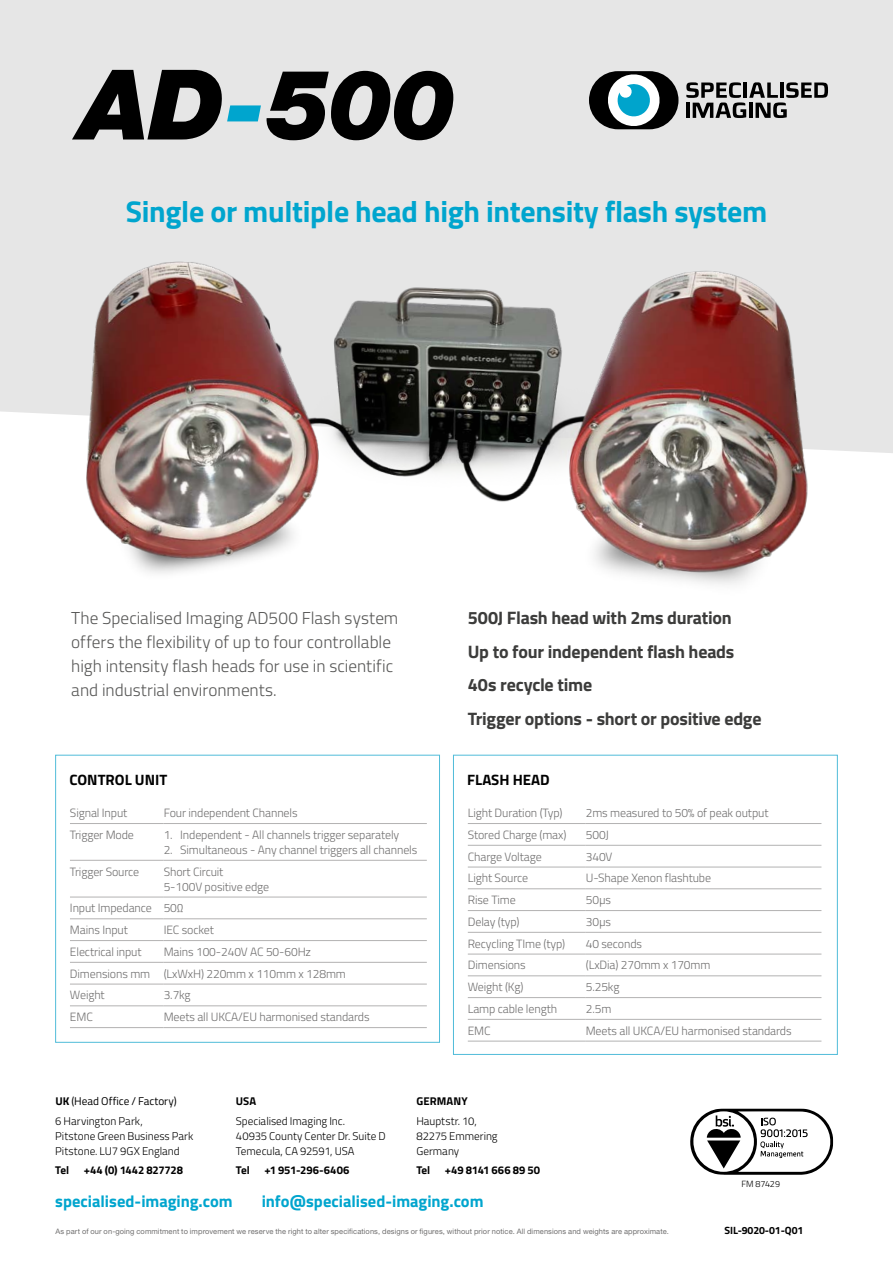
<style>
.page{position:relative;width:893px;height:1263px;background:#fff}
.page>*{position:absolute;margin:0;border:0;box-sizing:border-box;transform-origin:0 0}
.t1{font:italic 900 97.5px "Helvetica Neue LT Std";color:#000}
.t2{font:700 30px "Titillium";letter-spacing:-.01em;color:#00a5ce}
.t3{font:700 18px/33.5px "Titillium";letter-spacing:-.015em;color:#3c3c3b}
.t4{font:300 17.25px/24px "Titillium";color:#575756}
.t5{font:700 16.5px "Titillium";color:#00a5ce}
.t6{font:700 15px "Titillium";letter-spacing:.005em;color:#00a5ce}
.t7{font:700 15px "Titillium";color:#000}
.t8{font:300 12px/21.8px "Titillium";letter-spacing:-.01em;color:#706f6f}
.t9{font:300 11.25px/15px "Titillium";color:#000}
.t10{font:700 11.25px "Titillium";letter-spacing:-.005em;color:#000}
.t11{font:11.25px/19.2px "Titillium";color:#000}
.t12{font:700 10.5px "Titillium";letter-spacing:-.01em;color:#000}
.t13{font:300 9px "Titillium";letter-spacing:-.005em;color:#000}
.t14{font:7.5px "Helvetica Neue LT Std";letter-spacing:.01em;color:#706f6f}
.s1{color:#00a5ce}
.s2{font-weight:700}
.s3{font-weight:300}
</style>
<div class="page">
<div style="left:0;top:0;width:893px;height:453px;background:#e6e6e6"></div>
<svg style="left:686px;top:82px;width:142px;height:36px"></svg>
<div style="left:589px;top:71px;width:89px;height:58px;background:#000;border-radius:29px"></div>
<svg style="left:605px;top:72px;width:57px;height:57px"></svg>
<img style="left:50px;top:253px;width:781px;height:332px">
<div style="left:55px;top:755px;width:385px;height:287px;background:#fff;border:1px solid #50bcd9"></div>
<hr style="left:70px;top:823px;width:94px;height:1px;background:#b3b2b2">
<hr style="left:164px;top:823px;width:263px;height:1px;background:#b3b2b2">
<hr style="left:70px;top:860px;width:94px;height:1px;background:#b3b2b2">
<hr style="left:164px;top:860px;width:263px;height:1px;background:#b3b2b2">
<hr style="left:70px;top:897px;width:94px;height:1px;background:#b3b2b2">
<hr style="left:164px;top:897px;width:263px;height:1px;background:#b3b2b2">
<hr style="left:70px;top:918px;width:94px;height:1px;background:#b3b2b2">
<hr style="left:164px;top:918px;width:263px;height:1px;background:#b3b2b2">
<hr style="left:70px;top:940px;width:94px;height:1px;background:#b3b2b2">
<hr style="left:164px;top:940px;width:263px;height:1px;background:#b3b2b2">
<hr style="left:70px;top:962px;width:94px;height:1px;background:#b3b2b2">
<hr style="left:164px;top:962px;width:263px;height:1px;background:#b3b2b2">
<hr style="left:70px;top:984px;width:94px;height:1px;background:#b3b2b2">
<hr style="left:164px;top:984px;width:263px;height:1px;background:#b3b2b2">
<hr style="left:70px;top:1027px;width:94px;height:1px;background:#b3b2b2">
<hr style="left:164px;top:1027px;width:263px;height:1px;background:#b3b2b2">
<hr style="left:70px;top:1005px;width:94px;height:1px;background:#b3b2b2">
<hr style="left:164px;top:1005px;width:263px;height:1px;background:#b3b2b2">
<div style="left:453px;top:755px;width:384px;height:299px;background:#fff;border:1px solid #50bcd9"></div>
<hr style="left:468px;top:823px;width:118px;height:1px;background:#b3b2b2">
<hr style="left:586px;top:823px;width:235px;height:1px;background:#b3b2b2">
<hr style="left:468px;top:845px;width:118px;height:1px;background:#b3b2b2">
<hr style="left:586px;top:845px;width:235px;height:1px;background:#b3b2b2">
<hr style="left:468px;top:867px;width:118px;height:1px;background:#b3b2b2">
<hr style="left:586px;top:867px;width:235px;height:1px;background:#b3b2b2">
<hr style="left:468px;top:888px;width:118px;height:1px;background:#b3b2b2">
<hr style="left:586px;top:888px;width:235px;height:1px;background:#b3b2b2">
<hr style="left:468px;top:910px;width:118px;height:1px;background:#b3b2b2">
<hr style="left:586px;top:910px;width:235px;height:1px;background:#b3b2b2">
<hr style="left:468px;top:932px;width:118px;height:1px;background:#b3b2b2">
<hr style="left:586px;top:932px;width:235px;height:1px;background:#b3b2b2">
<hr style="left:468px;top:954px;width:118px;height:1px;background:#b3b2b2">
<hr style="left:586px;top:954px;width:235px;height:1px;background:#b3b2b2">
<hr style="left:468px;top:975px;width:118px;height:1px;background:#b3b2b2">
<hr style="left:586px;top:975px;width:235px;height:1px;background:#b3b2b2">
<hr style="left:468px;top:1041px;width:118px;height:1px;background:#b3b2b2">
<hr style="left:586px;top:1041px;width:235px;height:1px;background:#b3b2b2">
<hr style="left:468px;top:1019px;width:118px;height:1px;background:#b3b2b2">
<hr style="left:586px;top:1019px;width:235px;height:1px;background:#b3b2b2">
<hr style="left:468px;top:997px;width:118px;height:1px;background:#b3b2b2">
<hr style="left:586px;top:997px;width:235px;height:1px;background:#b3b2b2">
<svg style="left:690px;top:1108px;width:143px;height:67px"></svg>
<h1 class="t1" style="left:80px;top:45px;width:378px">AD<span class="s1">-</span>500</h1>
<h2 class="t2" style="left:126px;top:189px;width:643px">Single or multiple head high intensity flash system</h2>
<h3 class="t4" style="left:71px;top:605px;width:329px">The Specialised Imaging AD500 Flash system offers the flexibility of up to four controllable high intensity flash heads for use in scientific and industrial environments.</h3>
<p class="t7" style="left:69px;top:768px;width:99px">CONTROL UNIT</p>
<p class="t8" style="left:70px;top:801px;width:59px">Signal Input</p>
<p class="t8" style="left:164px;top:801px;width:135px">Four independent Channels</p>
<p class="t8" style="left:70px;top:823px;width:66px">Trigger Mode</p>
<p class="t8" style="left:164px;top:823px;width:237px">1. Independent - All channels trigger separately</p>
<p class="t8" style="left:164px;top:838px;width:255px">2. Simultaneous - Any channel triggers all channels</p>
<p class="t8" style="left:70px;top:860px;width:71px">Trigger Source</p>
<p class="t8" style="left:164px;top:863px;width:107px;line-height:15px">Short Circuit<br>5-100V positive edge</p>
<p class="t8" style="left:70px;top:897px;width:115px">Input Impedance 50Ω<br>Mains Input</p>
<p class="t8" style="left:164px;top:918px;width:52px">IEC socket</p>
<p class="t8" style="left:70px;top:940px;width:73px">Electrical input</p>
<p class="t8" style="left:70px;top:940px;width:277px;text-indent:94px">Mains 100-240V AC 50-60Hz<br>Dimensions mm (LxWxH) 220mm x 110mm x 128mm<br>Weight</p>
<p class="t8" style="left:164px;top:984px;width:29px">3.7kg</p>
<p class="t8" style="left:70px;top:1005px;width:24px">EMC</p>
<p class="t8" style="left:164px;top:1005px;width:207px">Meets all UKCA/EU harmonised standards</p>
<h3 class="t3" style="left:468px;top:600px;width:295px">500J Flash head with 2ms duration<br>Up to four independent flash heads<br>40s recycle time<br>Trigger options - short or positive edge</h3>
<p class="t7" style="left:467px;top:768px;width:84px">FLASH HEAD</p>
<p class="t8" style="left:468px;top:801px;width:96px">Light Duration (Typ)</p>
<p class="t8" style="left:586px;top:801px;width:184px">2ms measured to 50% of peak output</p>
<p class="t8" style="left:468px;top:823px;width:100px">Stored Charge (max)</p>
<p class="t8" style="left:586px;top:823px;width:25px">500J</p>
<p class="t8" style="left:468px;top:845px;width:75px">Charge Voltage</p>
<p class="t8" style="left:586px;top:845px;width:28px">340V</p>
<p class="t8" style="left:468px;top:867px;width:62px">Light Source</p>
<p class="t8" style="left:586px;top:867px;width:127px">U-Shape Xenon flashtube</p>
<p class="t8" style="left:468px;top:888px;width:50px">Rise Time</p>
<p class="t8" style="left:586px;top:888px;width:27px">50μs</p>
<p class="t8" style="left:468px;top:910px;width:53px">Delay (typ)</p>
<p class="t8" style="left:586px;top:910px;width:27px">30μs</p>
<p class="t8" style="left:468px;top:932px;width:99px">Recycling TIme (typ)</p>
<p class="t8" style="left:586px;top:932px;width:58px">40 seconds</p>
<p class="t8" style="left:468px;top:954px;width:60px">Dimensions</p>
<p class="t8" style="left:586px;top:954px;width:126px">(LxDia) 270mm x 170mm</p>
<p class="t8" style="left:468px;top:975px;width:57px">Weight (Kg)</p>
<p class="t8" style="left:586px;top:975px;width:35px">5.25kg</p>
<p class="t8" style="left:468px;top:997px;width:91px">Lamp cable length</p>
<p class="t8" style="left:586px;top:997px;width:27px">2.5m</p>
<p class="t8" style="left:468px;top:1019px;width:24px">EMC</p>
<p class="t8" style="left:586px;top:1019px;width:207px">Meets all UKCA/EU harmonised standards</p>
<p class="t11" style="left:55px;top:1091px;width:123px"><span class="s2">UK</span> (Head Office / Factory)<br><span class="s3">6 Harvington Park,</span></p>
<p class="t9" style="left:55px;top:1128px;width:140px">Pitstone Green Business Park<br>Pitstone. LU7 9GX England</p>
<p class="t10" style="left:55px;top:1161px;width:15px">Tel</p>
<p class="t10" style="left:84px;top:1161px;width:101px">+44 (0) 1442 827728</p>
<p class="t10" style="left:236px;top:1093px;width:22px">USA</p>
<p class="t9" style="left:236px;top:1113px;width:151px">Specialised Imaging Inc.<br>40935 County Center Dr. Suite D<br>Temecula, CA 92591, USA</p>
<p class="t10" style="left:236px;top:1161px;width:15px">Tel</p>
<p class="t10" style="left:264px;top:1161px;width:87px">+1 951-296-6406</p>
<p class="t10" style="left:416px;top:1093px;width:53px">GERMANY</p>
<p class="t9" style="left:416px;top:1113px;width:83px">Hauptstr. 10,<br>82275 Emmering<br>Germany</p>
<p class="t10" style="left:416px;top:1161px;width:15px">Tel</p>
<p class="t10" style="left:445px;top:1161px;width:97px">+49 8141 666 89 50</p>
<h3 class="t5" style="left:55px;top:1188px;width:179px">specialised-imaging.com</h3>
<h3 class="t5" style="left:262px;top:1188px;width:223px">info@specialised-imaging.com</h3>
<p class="t6" style="left:88px;top:1197px;width:266px">International sales +44 (0) 1442 827728</p>
<p class="t14" style="left:56px;top:1227px;width:615px">As part of our on-going commitment to improvement we reserve the right to alter specifications, designs or figures, without prior notice. All dimensions and weights are approximate.</p>
<p class="t13" style="left:741px;top:1177px;width:40px">FM 87429</p>
<p class="t12" style="left:725px;top:1223px;width:80px">SIL-9020-01-Q01</p>
</div>
